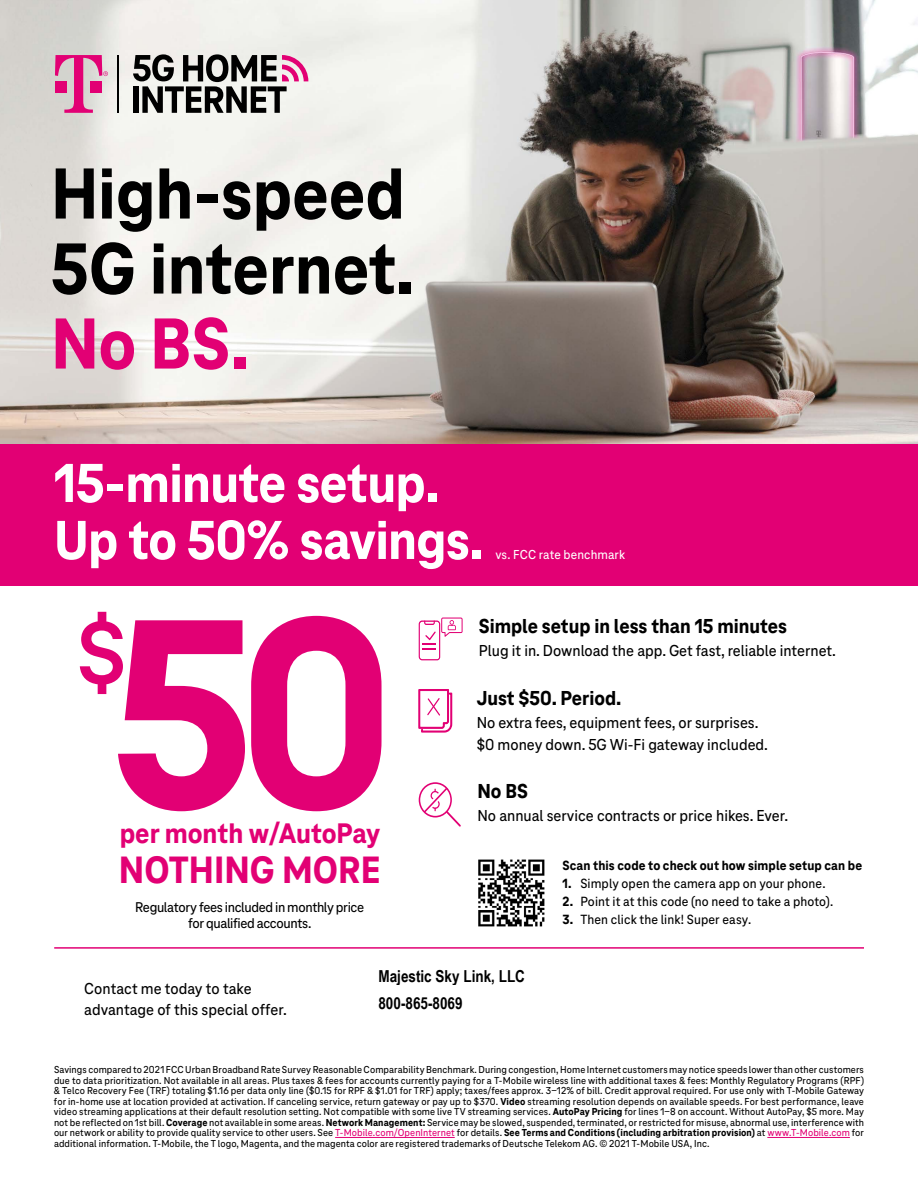
<style>
.page{position:relative;width:918px;height:1188px;background:#fff}
.page>*{position:absolute;margin:0;border:0;box-sizing:border-box;transform-origin:0 0}
.t1{font:800 75px/75px "Tele Neo";color:#000}
.t2{font:800 75px "Tele Neo";color:#e20074}
.t3{font:800 57px/57px "Tele Neo";letter-spacing:-.015em;color:#fff}
.t4{font:800 39.6px "Tele Neo";color:#e20074}
.t5{font:800 29.4px "Tele Neo";letter-spacing:-.005em;color:#e20074}
.t6{font:800 21px "Tele Neo";color:#000}
.t7{font:500 16.5px/22.5px "Tele Neo";color:#000}
.t8{font:700 16.5px/27.2px "Arial Narrow";color:#000}
.t9{font:500 14.7px/15.9px "Tele Neo";letter-spacing:-.025em;color:#000;text-align:center}
.t10{font:500 13.8px "Tele Neo";letter-spacing:.01em;color:#000}
.t11{font:800 13.8px "Tele Neo";letter-spacing:.01em;color:#000}
.t12{font:500 13.5px "Tele Neo";letter-spacing:.01em;color:#fff}
.t13{font:500 10.5px/10.5px "Tele Neo";letter-spacing:.005em;color:#000;text-align:justify}
.s1{font-weight:800}
.s2{color:#e20074}
</style>
<div class="page">
<img style="left:0;top:0;width:918px;height:444px">
<hr style="left:117px;top:55px;width:2px;height:58px;background:#000">
<svg style="left:55px;top:55px;width:53px;height:58px;background:#dd88b0"></svg>
<div style="left:55px;top:82px;width:12px;height:11px;background:#e20074"></div>
<svg style="left:133px;top:54px;width:175px;height:59px"></svg>
<div style="left:0;top:444px;width:918px;height:141px;background:#e20074"></div>
<hr style="left:54px;top:947px;width:810px;height:2px;background:#e20074">
<svg style="left:118px;top:616px;width:264px;height:195px;fill:#e20074"></svg>
<svg style="left:80px;top:612px;width:43px;height:82px"></svg>
<svg style="left:419px;top:689px;width:33px;height:43px"></svg>
<svg style="left:419px;top:782px;width:42px;height:45px"></svg>
<svg style="left:419px;top:618px;width:44px;height:42px"></svg>
<img style="left:478px;top:859px;width:67px;height:68px">
<hr style="left:335px;top:1137px;width:120px;height:1px;background:#e20074">
<hr style="left:767px;top:1137px;width:83px;height:1px;background:#e20074">
<h1 class="t1" style="left:51px;top:159px;width:365px">High-speed<br>5G internet.</h1>
<h1 class="t2" style="left:51px;top:312px;width:199px">No BS.</h1>
<h2 class="t3" style="left:54px;top:457px;width:432px">15-minute setup.<br>Up to 50% savings.</h2>
<p class="t12" style="left:495px;top:549px;width:131px">vs. FCC rate benchmark</p>
<h3 class="t5" style="left:120px;top:821px;width:262px">per month w/AutoPay</h3>
<h3 class="t4" style="left:119px;top:853px;width:263px">NOTHING MORE</h3>
<h3 class="t9" style="left:135px;top:900px;width:231px">Regulatory fees included in monthly price for qualified accounts.</h3>
<h3 class="t6" style="left:479px;top:618px;width:310px">Simple setup in less than 15 minutes</h3>
<h3 class="t7" style="left:479px;top:640px;width:359px">Plug it in. Download the app. Get fast, reliable internet.</h3>
<h3 class="t6" style="left:477px;top:689px;width:146px">Just $50. Period.</h3>
<h3 class="t7" style="left:477px;top:712px;width:293px">No extra fees, equipment fees, or surprises. $0 money down. 5G Wi-Fi gateway included.</h3>
<h3 class="t6" style="left:478px;top:782px;width:52px">No BS</h3>
<h3 class="t7" style="left:478px;top:805px;width:312px">No annual service contracts or price hikes. Ever.</h3>
<h3 class="t11" style="left:562px;top:859px;width:301px">Scan this code to check out how simple setup can be</h3>
<h3 class="t10" style="left:562px;top:877px;width:265px"><span class="s1">1.</span> Simply open the camera app on your phone.</h3>
<h3 class="t10" style="left:562px;top:895px;width:272px"><span class="s1">2.</span> Point it at this code (no need to take a photo).</h3>
<h3 class="t10" style="left:562px;top:913px;width:190px"><span class="s1">3.</span> Then click the link! Super easy.</h3>
<h3 class="t7" style="left:84px;top:979px;width:204px;line-height:21px">Contact me today to take advantage of this special offer.</h3>
<h3 class="t8" style="left:378px;top:964px;width:148px">Majestic Sky Link, LLC<br>800-865-8069</h3>
<p class="t13" style="left:54px;top:1065px;width:812px">Savings compared to 2021 FCC Urban Broadband Rate Survey Reasonable Comparability Benchmark. During congestion, Home Internet customers may notice speeds lower than other customers due to data prioritization. Not available in all areas. Plus taxes &amp; fees for accounts currently paying for a T-Mobile wireless line with additional taxes &amp; fees: Monthly Regulatory Programs (RPF) &amp; Telco Recovery Fee (TRF) totaling $1.16 per data only line ($0.15 for RPF &amp; $1.01 for TRF) apply; taxes/fees approx. 3-12% of bill. Credit approval required. For use only with T-Mobile Gateway for in-home use at location provided at activation. If canceling service, return gateway or pay up to $370. <span class="s1">Video</span> streaming resolution depends on available speeds. For best performance, leave video streaming applications at their default resolution setting. Not compatible with some live TV streaming services. <span class="s1">AutoPay Pricing</span> for lines 1-8 on account. Without AutoPay, $5 more. May not be reflected on 1st bill. <span class="s1">Coverage</span> not available in some areas. <span class="s1">Network Management:</span> Service may be slowed, suspended, terminated, or restricted for misuse, abnormal use, interference with our network or ability to provide quality service to other users. See <span class="s2">T-Mobile.com/OpenInternet</span> for details. <span class="s1">See Terms and Conditions (including arbitration provision)</span> at <span class="s2">www.T-Mobile.com</span> for additional information. T-Mobile, the T logo, Magenta, and the magenta color are registered trademarks of Deutsche Telekom AG. © 2021 T-Mobile USA, Inc.</p>
</div>
